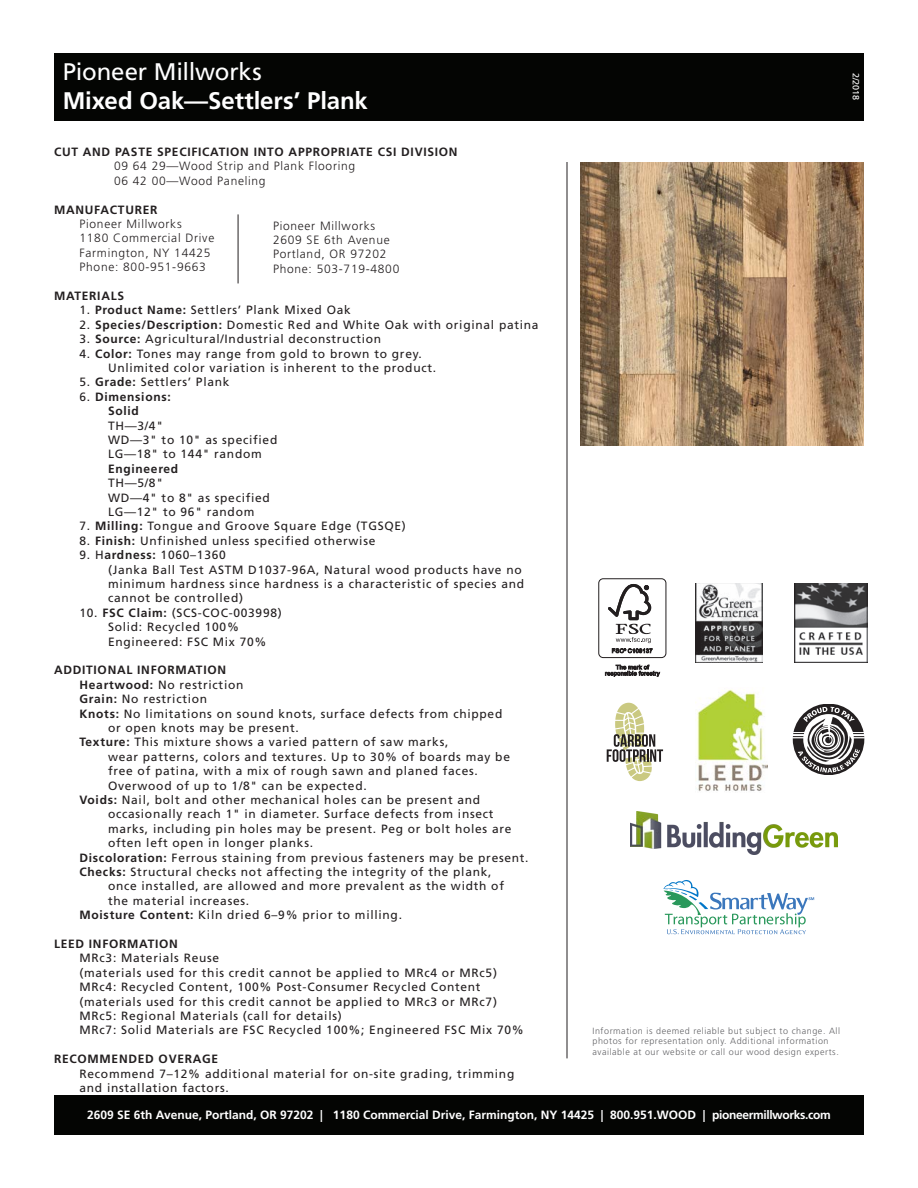
<style>
.page{position:relative;width:918px;height:1188px;background:#fff}
.page>*{position:absolute;margin:0;border:0;box-sizing:border-box;transform-origin:0 0}
.Heading_style{font:700 24px "Frutiger LT Std";letter-spacing:-.005em;color:#fff}
.Heading_style-2{font:24px "Frutiger LT Std";letter-spacing:-.01em;color:#fff}
.Description{font:12px/14.4px "Frutiger LT Std";letter-spacing:.06em;color:#231f20}
.Description-2{font:300 12px "Frutiger LT Std";letter-spacing:.06em;color:#231f20}
.Description-3{font:700 12px "Frutiger LT Std";letter-spacing:.06em;color:#231f20}
.Heading_style-3{font:700 12px "Frutiger LT Std";color:#fff}
.Description-4{font:300 9px/10.8px "Frutiger LT Std";letter-spacing:.06em;color:#636366}
.t1{font:9px "Frutiger LT Std";color:#fff}
.s1{font-weight:700}
.s2{font-weight:400}
</style>
<div class="page">
<div style="left:54px;top:1095px;width:810px;height:40px;background:#040503"></div>
<div style="left:54px;top:53px;width:810px;height:68px;background:#040503"></div>
<img style="left:580px;top:162px;width:284px;height:284px">
<hr style="left:567px;top:162px;width:1px;height:896px;background:#231f20">
<hr style="left:238px;top:214px;width:1px;height:69px;background:#231f20">
<div style="left:598px;top:578px;width:68px;height:80px;border:1px solid #231f20;border-radius:4px"></div>
<svg style="left:608px;top:584px;width:45px;height:69px"></svg>
<svg style="left:605px;top:665px;width:55px;height:12px"></svg>
<img style="left:696px;top:584px;width:66px;height:78px">
<img style="left:794px;top:584px;width:73px;height:79px">
<svg style="left:607px;top:703px;width:56px;height:78px"></svg>
<img style="left:631px;top:812px;width:207px;height:43px">
<img style="left:696px;top:689px;width:71px;height:102px">
<svg style="left:663px;top:880px;width:151px;height:54px"></svg>
<svg style="left:793px;top:704px;width:71px;height:71px"></svg>
<p class="Heading_style-2" style="left:63px;top:58px;width:200px">Pioneer Millworks</p>
<p class="Heading_style" style="left:63px;top:87px;width:307px">Mixed Oak—Settlers’ Plank</p>
<p class="Description-3" style="left:54px;top:145px;width:405px">CUT AND PASTE SPECIFICATION INTO APPROPRIATE CSI DIVISION</p>
<p class="Description-2" style="left:114px;top:159px;width:243px">09 64 29—Wood Strip and Plank Flooring</p>
<p class="Description-2" style="left:114px;top:174px;width:153px">06 42 00—Wood Paneling</p>
<p class="Description-3" style="left:54px;top:202px;width:105px">MANUFACTURER</p>
<p class="Description-2" style="left:80px;top:217px;width:104px">Pioneer Millworks</p>
<p class="Description-2" style="left:80px;top:231px;width:136px">1180 Commercial Drive</p>
<p class="Description-2" style="left:80px;top:246px;width:133px">Farmington, NY 14425</p>
<p class="Description-2" style="left:80px;top:260px;width:128px">Phone: 800-951-9663</p>
<p class="Description-3" style="left:54px;top:289px;width:72px">MATERIALS</p>
<p class="Description" style="left:80px;top:303px;width:273px">1. <span class="s1">Product Name:</span> Settlers’ Plank Mixed Oak</p>
<p class="Description" style="left:80px;top:317px;width:461px">2. <span class="s1">Species/Description:</span> Domestic Red and White Oak with original patina</p>
<p class="Description" style="left:80px;top:332px;width:303px">3. <span class="s1">Source:</span> Agricultural/Industrial deconstruction</p>
<p class="Description" style="left:108px;top:346px;width:330px;text-indent:-28px">4. <span class="s1">Color:</span> Tones may range from gold to brown to grey.<br>Unlimited color variation is inherent to the product.</p>
<p class="Description" style="left:80px;top:375px;width:152px">5. <span class="s1">Grade:</span> Settlers’ Plank</p>
<p class="Description-3" style="left:80px;top:390px;width:93px"><span class="s2">6.</span> Dimensions:</p>
<p class="Description-3" style="left:108px;top:404px;width:32px">Solid</p>
<p class="Description" style="left:108px;top:418px;width:57px">TH—3/4"</p>
<p class="Description" style="left:108px;top:433px;width:171px">WD—3" to 10" as specified</p>
<p class="Description" style="left:108px;top:447px;width:155px">LG—18" to 144" random</p>
<p class="Description-3" style="left:108px;top:462px;width:72px">Engineered</p>
<p class="Description" style="left:108px;top:476px;width:57px">TH—5/8"</p>
<p class="Description" style="left:108px;top:490px;width:163px">WD—4" to 8" as specified</p>
<p class="Description" style="left:108px;top:505px;width:148px">LG—12" to 96" random</p>
<p class="Description" style="left:80px;top:519px;width:328px">7. <span class="s1">Milling:</span> Tongue and Groove Square Edge (TGSQE)</p>
<p class="Description" style="left:80px;top:533px;width:297px">8. <span class="s1">Finish:</span> Unfinished unless specified otherwise</p>
<p class="Description" style="left:80px;top:548px;width:148px">9. H<span class="s1">ardness:</span> 1060–1360</p>
<p class="Description" style="left:108px;top:562px;width:418px">(Janka Ball Test ASTM D1037-96A, Natural wood products have no minimum hardness since hardness is a characteristic of species and cannot be controlled)</p>
<p class="Description" style="left:80px;top:605px;width:204px">10. <span class="s1">FSC Claim:</span> (SCS-COC-003998)</p>
<p class="Description" style="left:108px;top:620px;width:133px">Solid: Recycled 100%</p>
<p class="Description" style="left:108px;top:634px;width:160px">Engineered: FSC Mix 70%</p>
<p class="Description-3" style="left:54px;top:663px;width:174px">ADDITIONAL INFORMATION</p>
<p class="Description" style="left:80px;top:677px;width:165px"><span class="s1">Heartwood:</span> No restriction</p>
<p class="Description" style="left:80px;top:692px;width:129px"><span class="s1">Grain:</span> No restriction</p>
<p class="Description" style="left:108px;top:706px;width:396px;text-indent:-28px"><span class="s1">Knots:</span> No limitations on sound knots, surface defects from chipped or open knots may be present.</p>
<p class="Description" style="left:108px;top:735px;width:404px;text-indent:-28px"><span class="s1">Texture:</span> This mixture shows a varied pattern of saw marks,<br>wear patterns, colors and textures. Up to 30% of boards may be free of patina, with a mix of rough sawn and planed faces.<br>Overwood of up to 1/8" can be expected.</p>
<p class="Description" style="left:108px;top:793px;width:405px;text-indent:-28px"><span class="s1">Voids:</span> Nail, bolt and other mechanical holes can be present and occasionally reach 1" in diameter. Surface defects from insect marks, including pin holes may be present. Peg or bolt holes are often left open in longer planks.</p>
<p class="Description" style="left:80px;top:850px;width:451px"><span class="s1">Discoloration:</span> Ferrous staining from previous fasteners may be present.</p>
<p class="Description" style="left:108px;top:865px;width:398px;text-indent:-28px"><span class="s1">Checks:</span> Structural checks not affecting the integrity of the plank, once installed, are allowed and more prevalent as the width of the material increases.</p>
<p class="Description" style="left:80px;top:908px;width:324px"><span class="s1">Moisture Content:</span> Kiln dried 6–9% prior to milling.</p>
<p class="Description-3" style="left:54px;top:937px;width:125px">LEED INFORMATION</p>
<p class="Description" style="left:80px;top:951px;width:419px">MRc3: Materials Reuse<br>(materials used for this credit cannot be applied to MRc4 or MRc5)</p>
<p class="Description" style="left:80px;top:980px;width:419px">MRc4: Recycled Content, 100% Post-Consumer Recycled Content (materials used for this credit cannot be applied to MRc3 or MRc7)</p>
<p class="Description" style="left:80px;top:1009px;width:264px">MRc5: Regional Materials (call for details)</p>
<p class="Description" style="left:80px;top:1023px;width:446px">MRc7: Solid Materials are FSC Recycled 100%; Engineered FSC Mix 70%</p>
<p class="Description-3" style="left:54px;top:1052px;width:166px">RECOMMENDED OVERAGE</p>
<p class="Description" style="left:80px;top:1066px;width:436px">Recommend 7–12% additional material for on-site grading, trimming and installation factors.</p>
<p class="Description-2" style="left:273px;top:219px;width:104px">Pioneer Millworks</p>
<p class="Description-2" style="left:273px;top:233px;width:118px">2609 SE 6th Avenue</p>
<p class="Description-2" style="left:273px;top:248px;width:115px">Portland, OR 97202</p>
<p class="Description-2" style="left:273px;top:262px;width:128px">Phone: 503-719-4800</p>
<p class="Description-4" style="left:593px;top:1025px;width:249px">Information is deemed reliable but subject to change. All photos for representation only. Additional information available at our website or call our wood design experts.</p>
<p class="Heading_style-3" style="left:87px;top:1107px;width:745px">2609 SE 6th Avenue, Portland, OR 97202 | 1180 Commercial Drive, Farmington, NY 14425 | 800.951.WOOD | pioneermillworks.com</p>
<p class="t1" style="left:861px;top:73px;width:29px;rotate:90deg">2/2018</p>
</div>
